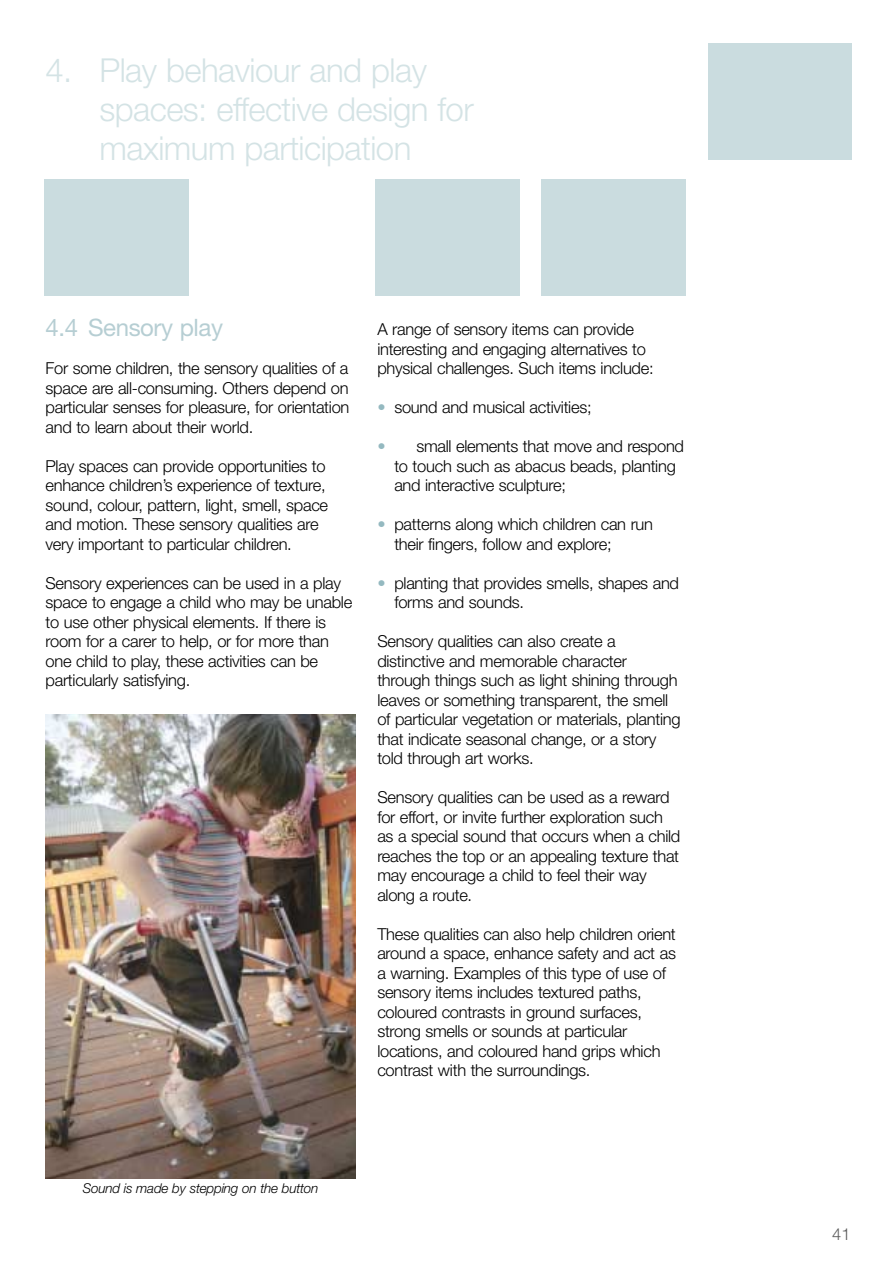
<style>
.page{position:relative;width:893px;height:1262px;background:#fff}
.page>*{position:absolute;margin:0;border:0;box-sizing:border-box;transform-origin:0 0}
.t1{font:300 33px/39px "Helvetica Neue";letter-spacing:-.015em;color:#d4e3e5}
.t2{font:24px "Helvetica Neue";letter-spacing:-.015em;color:#b6ced3}
.t3{font:300 16.5px/19.5px "Helvetica Neue";letter-spacing:-.015em;color:#000}
.t4{font:300 16.5px "Helvetica Neue";color:#5b5b5b}
.t5{font:italic 300 13.5px "Helvetica Neue";letter-spacing:-.015em;color:#000}
.s1{color:#94b9c0}
</style>
<div class="page">
<div style="left:376px;top:179px;width:144px;height:117px;background:#cadcdf"></div>
<div style="left:44px;top:179px;width:144px;height:117px;background:#cadcdf"></div>
<div style="left:708px;top:44px;width:144px;height:116px;background:#cadcdf"></div>
<div style="left:541px;top:180px;width:145px;height:116px;background:#cadcdf"></div>
<img style="left:46px;top:715px;width:309px;height:463px">
<h1 class="t1" style="left:99px;top:50px;width:376px;text-indent:-54px">4. Play behaviour and play spaces: effective design for maximum participation</h1>
<h2 class="t2" style="left:46px;top:313px;width:179px">4.4 Sensory play</h2>
<p class="t3" style="left:46px;top:358px;width:305px;text-align:justify">For some children, the sensory qualities of a space are all-consuming. Others depend on particular senses for pleasure, for orientation and to learn about their world.</p>
<p class="t3" style="left:46px;top:456px;width:284px">Play spaces can provide opportunities to enhance children’s experience of texture, sound, colour, pattern, light, smell, space and motion. These sensory qualities are very important to particular children.</p>
<p class="t3" style="left:46px;top:573px;width:308px">Sensory experiences can be used in a play space to engage a child who may be unable to use other physical elements. If there is room for a carer to help, or for more than one child to play, these activities can be particularly satisfying.</p>
<p class="t3" style="left:377px;top:319px;width:278px">A range of sensory items can provide interesting and engaging alternatives to physical challenges. Such items include:</p>
<p class="t3" style="left:377px;top:397px;width:216px"><span class="s1">•</span> sound and musical activities;</p>
<p class="t3" style="left:394px;top:436px;width:291px;text-indent:-17px"><span class="s1">•</span> small elements that move and respond to touch such as abacus beads, planting and interactive sculpture;</p>
<p class="t3" style="left:394px;top:514px;width:260px;text-indent:-17px"><span class="s1">•</span> patterns along which children can run their fingers, follow and explore;</p>
<p class="t3" style="left:394px;top:573px;width:286px;text-indent:-17px"><span class="s1">•</span> planting that provides smells, shapes and forms and sounds.</p>
<p class="t3" style="left:377px;top:631px;width:305px">Sensory qualities can also create a distinctive and memorable character through things such as light shining through leaves or something transparent, the smell of particular vegetation or materials, planting that indicate seasonal change, or a story told through art works.</p>
<p class="t3" style="left:377px;top:787px;width:304px">Sensory qualities can be used as a reward for effort, or invite further exploration such as a special sound that occurs when a child reaches the top or an appealing texture that may encourage a child to feel their way along a route.</p>
<p class="t3" style="left:377px;top:924px;width:300px">These qualities can also help children orient around a space, enhance safety and act as a warning. Examples of this type of use of sensory items includes textured paths, coloured contrasts in ground surfaces, strong smells or sounds at particular locations, and coloured hand grips which contrast with the surroundings.</p>
<p class="t5" style="left:83px;top:1180px;width:237px">Sound is made by stepping on the button</p>
<p class="t4" style="left:832px;top:1223px;width:20px">41</p>
</div>
